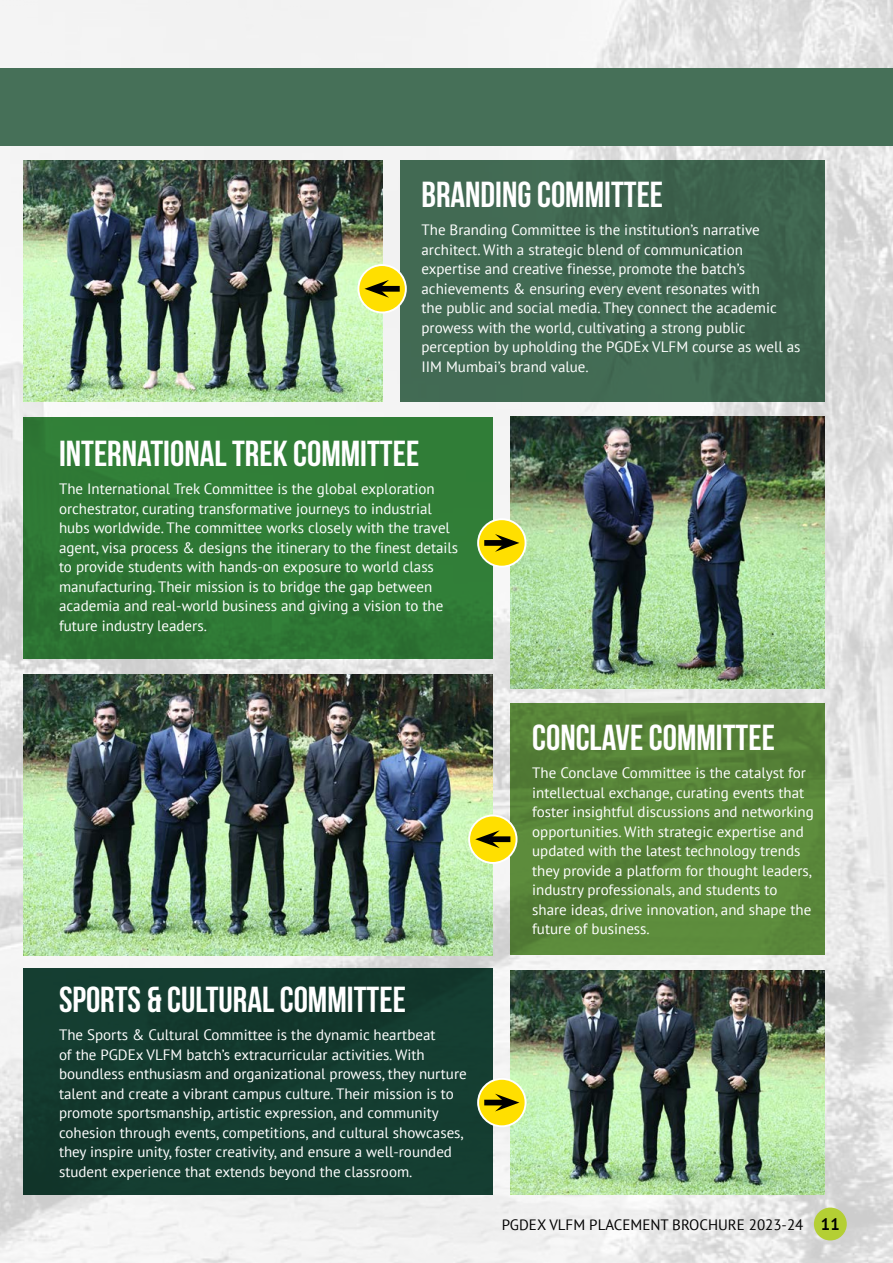
<style>
.page{position:relative;width:893px;height:1263px;background:#fff}
.page>*{position:absolute;margin:0;border:0;box-sizing:border-box;transform-origin:0 0}
.t1{font:700 36px "Bebas Neue";color:#fff}
.t2{font:15px/19.5px "PT Sans";color:#fff}
.t3{font:15px "PT Sans";color:#000}
.s1{font-weight:700;font-size:16.5px}
</style>
<div class="page">
<img style="left:0;top:0;width:893px;height:1263px">
<div style="left:0;top:68px;width:893px;height:78px;background:#467058"></div>
<div style="left:400px;top:161px;width:425px;height:241px;background:#467058"></div>
<div style="left:511px;top:704px;width:314px;height:251px;background:linear-gradient(to right,#578338,#5a883a)"></div>
<div style="left:23px;top:417px;width:470px;height:241px;background:#33833a"></div>
<div style="left:23px;top:969px;width:470px;height:226px;background:#164134"></div>
<img style="left:23px;top:161px;width:359px;height:241px">
<img style="left:23px;top:674px;width:470px;height:281px">
<img style="left:511px;top:417px;width:314px;height:272px">
<img style="left:511px;top:970px;width:314px;height:225px">
<div style="left:358px;top:265px;width:48px;height:47px;background:#ffdf00;border-radius:50%"></div>
<div style="left:357px;top:264px;width:50px;height:49px;border:2px solid #fff;border-radius:50%"></div>
<div style="left:379px;top:286px;width:21px;height:6px;background:#000"></div>
<svg style="left:365px;top:280px;width:24px;height:18px"></svg>
<div style="left:478px;top:519px;width:48px;height:48px;background:#ffdf00;border-radius:50%"></div>
<div style="left:477px;top:518px;width:49px;height:50px;border:2px solid #fff;border-radius:50%"></div>
<div style="left:484px;top:540px;width:21px;height:6px;background:#000"></div>
<svg style="left:495px;top:534px;width:24px;height:18px"></svg>
<div style="left:478px;top:1079px;width:48px;height:47px;background:#ffdf00;border-radius:50%"></div>
<div style="left:477px;top:1078px;width:49px;height:49px;border:2px solid #fff;border-radius:50%"></div>
<div style="left:484px;top:1100px;width:21px;height:5px;background:#000"></div>
<svg style="left:495px;top:1094px;width:24px;height:17px"></svg>
<div style="left:469px;top:815px;width:48px;height:48px;background:#ffdf00;border-radius:50%"></div>
<div style="left:468px;top:814px;width:49px;height:50px;border:2px solid #fff;border-radius:50%"></div>
<div style="left:490px;top:836px;width:20px;height:6px;background:#000"></div>
<svg style="left:475px;top:830px;width:25px;height:18px"></svg>
<div style="left:814px;top:1207px;width:33px;height:33px;background:#b4cf34;border-radius:50%"></div>
<h1 class="t1" style="left:421px;top:175px;width:243px">BRANDING COMMITTEE</h1>
<p class="t2" style="left:421px;top:220px;width:381px">The Branding Committee is the institution’s narrative architect. With a strategic blend of communication expertise and creative finesse, promote the batch’s achievements &amp; ensuring every event resonates with<br>the public and social media. They connect the academic prowess with the world, cultivating a strong public perception by upholding the PGDEx VLFM course as well as IIM Mumbai’s brand value.</p>
<h1 class="t1" style="left:59px;top:434px;width:362px">INTERNATIONAL TREK COMMITTEE</h1>
<p class="t2" style="left:59px;top:479px;width:401px">The International Trek Committee is the global exploration orchestrator, curating transformative journeys to industrial hubs worldwide. The committee works closely with the travel agent, visa process &amp; designs the itinerary to the finest details to provide students with hands-on exposure to world class manufacturing. Their mission is to bridge the gap between academia and real-world business and giving a vision to the future industry leaders.</p>
<h1 class="t1" style="left:59px;top:980px;width:348px">SPORTS &amp; CULTURAL COMMITTEE</h1>
<p class="t2" style="left:59px;top:1025px;width:409px">The Sports &amp; Cultural Committee is the dynamic heartbeat<br>of the PGDEx VLFM batch’s extracurricular activities. With boundless enthusiasm and organizational prowess, they nurture talent and create a vibrant campus culture. Their mission is to promote sportsmanship, artistic expression, and community cohesion through events, competitions, and cultural showcases, they inspire unity, foster creativity, and ensure a well-rounded student experience that extends beyond the classroom.</p>
<h1 class="t1" style="left:532px;top:718px;width:244px">CONCLAVE COMMITTEE</h1>
<p class="t2" style="left:532px;top:763px;width:283px">The Conclave Committee is the catalyst for intellectual exchange, curating events that foster insightful discussions and networking opportunities. With strategic expertise and updated with the latest technology trends they provide a platform for thought leaders, industry professionals, and students to share ideas, drive innovation, and shape the future of business.</p>
<p class="t3" style="left:502px;top:1215px;width:339px">PGDEX VLFM PLACEMENT BROCHURE 2023-24 <span class="s1">11</span></p>
</div>
